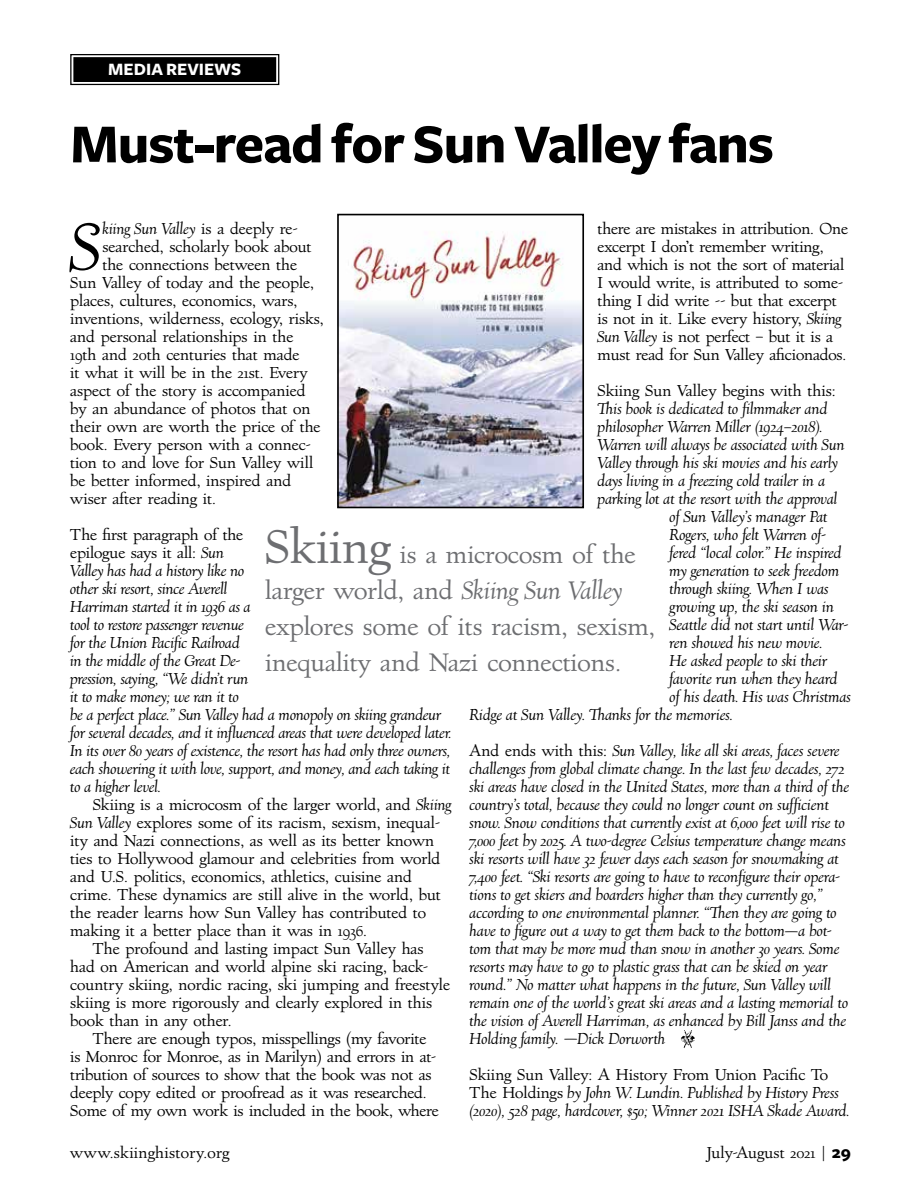
<style>
.page{position:relative;width:905px;height:1188px;background:#fff}
.page>*{position:absolute;margin:0;border:0;box-sizing:border-box;transform-origin:0 0}
.t1{font:italic 63.75px "Village";color:#000}
.t2{font:700 57px "Freight Sans";letter-spacing:-.02em;color:#000}
.t3{font:24px/36px "Village";color:#6d6e71}
.t4{font:700 18px "Freight Sans";color:#fff}
.t5{font:italic 15px/18px "Village";color:#000}
.t6{font:15px/18px "Village";color:#000}
.t7{font:15px "Village";letter-spacing:.02em;color:#000}
.s1{font-style:normal}
.s2{font-style:italic}
.s3{font-size:45px}
.s4{font-family:"Freight Sans";font-weight:700;font-size:18px}
</style>
<div class="page">
<svg style="left:70px;top:54px;width:210px;height:32px;background:#353535"></svg>
<div style="left:73px;top:57px;width:203px;height:25px;border:1px solid #000"></div>
<div style="left:76px;top:60px;width:197px;height:19px;border:1px solid #000"></div>
<img style="left:681px;top:1030px;width:14px;height:18px">
<img style="left:340px;top:231px;width:241px;height:274px">
<div style="left:337px;top:214px;width:247px;height:294px;border:2px solid #000"></div>
<p class="t4" style="left:108px;top:60px;width:134px">MEDIA REVIEWS</p>
<h2 class="t2" style="left:70px;top:113px;width:705px">Must-read for Sun Valley fans</h2>
<h1 class="t1" style="left:70px;top:207px;width:32px">S</h1>
<p class="t5" style="left:102px;top:220px;width:197px">kiing Sun Valley <span class="s1">is a deeply re-</span></p>
<p class="t6" style="left:597px;top:220px;width:252px">there are mistakes in attribution. One excerpt I don’t remember writing, and which is not the sort of material I would write, is attributed to some&shy;thing I did write -- but that excerpt is not in it. Like every history, <span class="s2">Skiing Sun Valley</span> is not perfect – but it is a must read for Sun Valley aficionados.</p>
<p class="t6" style="left:597px;top:382px;width:239px">Skiing Sun Valley begins with this:</p>
<p class="t5" style="left:597px;top:400px;width:232px">This book is dedicated to filmmaker and</p>
<p class="t5" style="left:597px;top:418px;width:226px">philosopher Warren Miller (1924–2018).</p>
<p class="t5" style="left:597px;top:436px;width:249px">Warren will always be associated with Sun</p>
<p class="t5" style="left:597px;top:454px;width:242px">Valley through his ski movies and his early</p>
<p class="t5" style="left:597px;top:472px;width:229px">days living in a freezing cold trailer in a</p>
<p class="t5" style="left:597px;top:490px;width:241px">parking lot at the resort with the approval</p>
<p class="t5" style="left:669px;top:508px;width:159px">of Sun Valley’s manager Pat</p>
<p class="t5" style="left:669px;top:526px;width:158px">Rogers, who felt Warren of-</p>
<p class="t5" style="left:669px;top:544px;width:174px">fered “local color.” He inspired</p>
<p class="t5" style="left:669px;top:562px;width:171px">my generation to seek freedom</p>
<p class="t5" style="left:669px;top:580px;width:160px">through skiing. When I was</p>
<p class="t5" style="left:669px;top:598px;width:166px">growing up, the ski season in</p>
<p class="t5" style="left:669px;top:616px;width:180px">Seattle did not start until War-</p>
<p class="t5" style="left:669px;top:634px;width:154px">ren showed his new movie.</p>
<p class="t5" style="left:669px;top:652px;width:159px">He asked people to ski their</p>
<p class="t5" style="left:669px;top:670px;width:169px">favorite run when they heard</p>
<p class="t5" style="left:669px;top:688px;width:183px">of his death. His was Christmas</p>
<p class="t5" style="left:469px;top:706px;width:264px">Ridge at Sun Valley. Thanks for the memories.</p>
<p class="t5" style="left:469px;top:742px;width:381px"><span class="s1">And ends with this:</span> Sun Valley, like all ski areas, faces severe challenges from global climate change. In the last few decades, 272 ski areas have closed in the United States, more than a third of the country’s total, because they could no longer count on sufficient snow. Snow conditions that currently exist at 6,000 feet will rise to 7,000 feet by 2025. A two-degree Celsius temperature change means ski resorts will have 32 fewer days each season for snowmaking at 7,400 feet. “Ski resorts are going to have to reconfigure their opera&shy;tions to get skiers and boarders higher than they currently go,” according to one environmental planner. “Then they are going to have to figure out a way to get them back to the bottom—a bot&shy;tom that may be more mud than snow in another 30 years. Some resorts may have to go to plastic grass that can be skied on year round.” No matter what happens in the future, Sun Valley will remain one of the world’s great ski areas and a lasting memorial to the vision of Averell Harriman, as enhanced by Bill Janss and the Holding family. <span class="s1">—</span>Dick Dorworth</p>
<p class="t5" style="left:469px;top:1066px;width:381px"><span class="s1">Skiing Sun Valley: A History From Union Pacific To<br>The Holdings</span> by John W. Lundin. Published by History Press (2020), 528 page, hardcover, $50; Winner 2021 ISHA Skade Award.</p>
<p class="t6" style="left:102px;top:238px;width:211px">searched, scholarly book about</p>
<p class="t6" style="left:102px;top:256px;width:196px">the connections between the</p>
<p class="t6" style="left:70px;top:274px;width:245px">Sun Valley of today and the people,</p>
<p class="t6" style="left:70px;top:292px;width:228px">places, cultures, economics, wars,</p>
<p class="t6" style="left:70px;top:310px;width:255px">inventions, wilderness, ecology, risks,</p>
<p class="t6" style="left:70px;top:328px;width:224px">and personal relationships in the</p>
<p class="t6" style="left:70px;top:346px;width:231px">19th and 20th centuries that made</p>
<p class="t6" style="left:70px;top:364px;width:239px">it what it will be in the 21st. Every</p>
<p class="t6" style="left:70px;top:382px;width:237px">aspect of the story is accompanied</p>
<p class="t6" style="left:70px;top:400px;width:242px">by an abundance of photos that on</p>
<p class="t6" style="left:70px;top:418px;width:252px">their own are worth the price of the</p>
<p class="t6" style="left:70px;top:436px;width:242px">book. Every person with a connec-</p>
<p class="t6" style="left:70px;top:454px;width:244px">tion to and love for Sun Valley will</p>
<p class="t6" style="left:70px;top:472px;width:222px">be better informed, inspired and</p>
<p class="t6" style="left:70px;top:490px;width:147px">wiser after reading it.</p>
<p class="t5" style="left:70px;top:526px;width:383px"><span class="s1">The first paragraph of the<br>epilogue says it all:</span> Sun<br>Valley has had a history like no<br>other ski resort, since Averell<br>Harriman started it in 1936 as a<br>tool to restore passenger revenue<br>for the Union Pacific Railroad<br>in the middle of the Great De-<br>pression, saying, “We didn’t run<br>it to make money; we ran it to<br>be a perfect place.” Sun Valley had a monopoly on skiing grandeur for several decades, and it influenced areas that were developed later.<br>In its over 80 years of existence, the resort has had only three owners, each showering it with love, support, and money, and each taking it to a higher level.</p>
<p class="t6" style="left:93px;top:796px;width:360px">Skiing is a microcosm of the larger world, and <span class="s2">Skiing</span></p>
<p class="t6" style="left:70px;top:814px;width:371px"><span class="s2">Sun Valley</span> explores some of its racism, sexism, inequal-</p>
<p class="t6" style="left:70px;top:832px;width:365px">ity and Nazi connections, as well as its better known</p>
<p class="t6" style="left:70px;top:850px;width:372px">ties to Hollywood glamour and celebrities from world</p>
<p class="t6" style="left:70px;top:868px;width:343px">and U.S. politics, economics, athletics, cuisine and</p>
<p class="t6" style="left:70px;top:886px;width:372px">crime. These dynamics are still alive in the world, but</p>
<p class="t6" style="left:70px;top:904px;width:357px">the reader learns how Sun Valley has contributed to</p>
<p class="t6" style="left:70px;top:922px;width:298px">making it a better place than it was in 1936.</p>
<p class="t6" style="left:93px;top:940px;width:332px">The profound and lasting impact Sun Valley has</p>
<p class="t6" style="left:70px;top:958px;width:359px">had on American and world alpine ski racing, back-</p>
<p class="t6" style="left:70px;top:976px;width:381px">country skiing, nordic racing, ski jumping and freestyle</p>
<p class="t6" style="left:70px;top:994px;width:363px">skiing is more rigorously and clearly explored in this</p>
<p class="t6" style="left:70px;top:1012px;width:163px">book than in any other.</p>
<p class="t6" style="left:93px;top:1030px;width:335px">There are enough typos, misspellings (my favorite</p>
<p class="t6" style="left:70px;top:1048px;width:367px">is Monroc for Monroe, as in Marilyn) and errors in at-</p>
<p class="t6" style="left:70px;top:1066px;width:363px">tribution of sources to show that the book was not as</p>
<p class="t6" style="left:70px;top:1084px;width:358px">deeply copy edited or proofread as it was researched.</p>
<p class="t6" style="left:70px;top:1102px;width:370px">Some of my own work is included in the book, where</p>
<h3 class="t3" style="left:265px;top:537px;width:391px"><span class="s3">Skiing</span> is a microcosm of the larger world, and <span class="s2">Skiing Sun Valley </span>explores some of its racism, sexism, inequality and Nazi connections.</h3>
<p class="t7" style="left:70px;top:1143px;width:161px">www.skiinghistory.org</p>
<p class="t6" style="left:707px;top:1144px;width:145px">July-August 2021 | <span class="s4">29</span></p>
</div>
